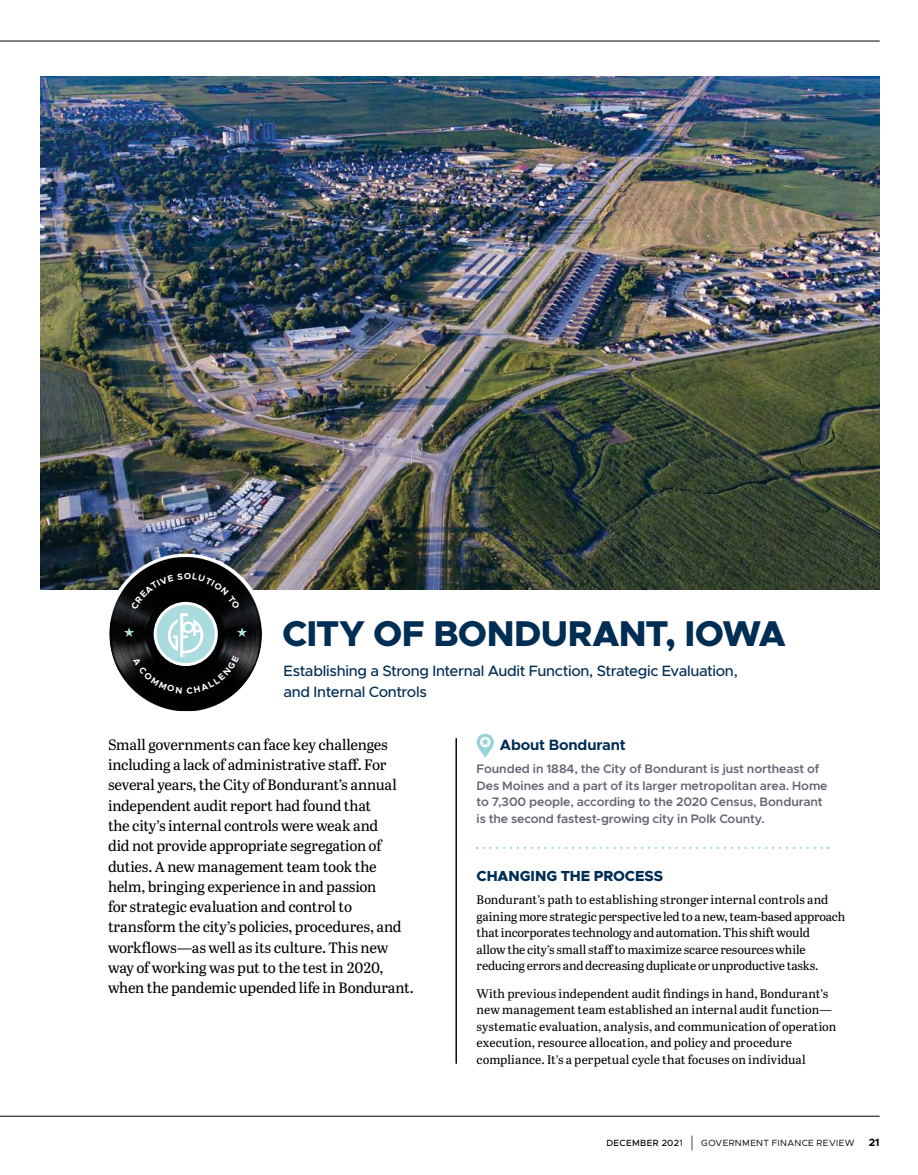
<style>
.page{position:relative;width:918px;height:1175px;background:#fff}
.page>*{position:absolute;margin:0;border:0;box-sizing:border-box;transform-origin:0 0}
.t1{font:800 36px "Metropolis";letter-spacing:-.02em;color:#002d54}
.t2{font:15px/20.2px "Abril Text";letter-spacing:-.015em;color:#000}
.t3{font:500 15px/21px "Metropolis";letter-spacing:-.02em;color:#002d54}
.t4{font:700 15px "Metropolis";letter-spacing:-.01em;color:#002d54}
.t5{font:800 14.7px "Metropolis";letter-spacing:-.005em;color:#002d54}
.t6{font:12.3px/16.5px "Abril Text";letter-spacing:-.01em;color:#000}
.t7{font:600 12.3px/16.5px "Metropolis";letter-spacing:-.005em;color:#656474}
.t8{font:9px "Metropolis";letter-spacing:.04em;color:#000}
.s1{font-weight:500}
.s2{font-weight:500;font-size:18px}
.s3{font-weight:700;font-size:10.5px}
</style>
<div class="page">
<hr style="left:0;top:1115px;width:880px;height:1px;background:#000">
<hr style="left:0;top:41px;width:880px;height:1px;background:#000">
<img style="left:40px;top:77px;width:840px;height:513px">
<hr style="left:456px;top:738px;width:1px;height:325px;background:#000">
<img style="left:109px;top:557px;width:153px;height:154px">
<svg style="left:477px;top:733px;width:17px;height:24px"></svg>
<svg style="left:477px;top:846px;width:352px;height:3px"></svg>
<svg style="left:124px;top:573px;width:123px;height:120px;background:#384041"></svg>
<h1 class="t1" style="left:282px;top:611px;width:505px">CITY OF BONDURANT, IOWA</h1>
<p class="t3" style="left:284px;top:660px;width:456px">Establishing a Strong Internal Audit Function, Strategic Evaluation, and Internal Controls</p>
<p class="t2" style="left:108px;top:734px;width:307px">Small governments can face key challenges including a lack of administrative staff. For several years, the City of Bondurant’s annual independent audit report had found that<br>the city’s internal controls were weak and<br>did not provide appropriate segregation of duties. A new management team took the helm, bringing experience in and passion<br>for strategic evaluation and control to transform the city’s policies, procedures, and workflows—as well as its culture. This new way of working was put to the test in 2020, when the pandemic upended life in Bondurant.</p>
<p class="t4" style="left:500px;top:735px;width:127px">About Bondurant</p>
<p class="t7" style="left:477px;top:761px;width:353px">Founded in 1884, the City of Bondurant is just northeast of Des Moines and a part of its larger metropolitan area. Home to 7,300 people, according to the 2020 Census, Bondurant is the second fastest-growing city in Polk County.</p>
<p class="t5" style="left:477px;top:866px;width:188px">CHANGING THE PROCESS</p>
<p class="t6" style="left:477px;top:891px;width:370px">Bondurant’s path to establishing stronger internal controls and gaining more strategic perspective led to a new, team-based approach that incorporates technology and automation. This shift would<br>allow the city’s small staff to maximize scarce resources while reducing errors and decreasing duplicate or unproductive tasks.</p>
<p class="t6" style="left:477px;top:984px;width:361px">With previous independent audit findings in hand, Bondurant’s new management team established an internal audit function— systematic evaluation, analysis, and communication of operation execution, resource allocation, and policy and procedure compliance. It’s a perpetual cycle that focuses on individual</p>
<p class="t8" style="left:606px;top:1137px;width:275px"><span class="s1">DECEMBER 202</span>1 <span class="s2">|</span> GOVERNMENT FINANCE REVIEW <span class="s3">21</span></p>
</div>
